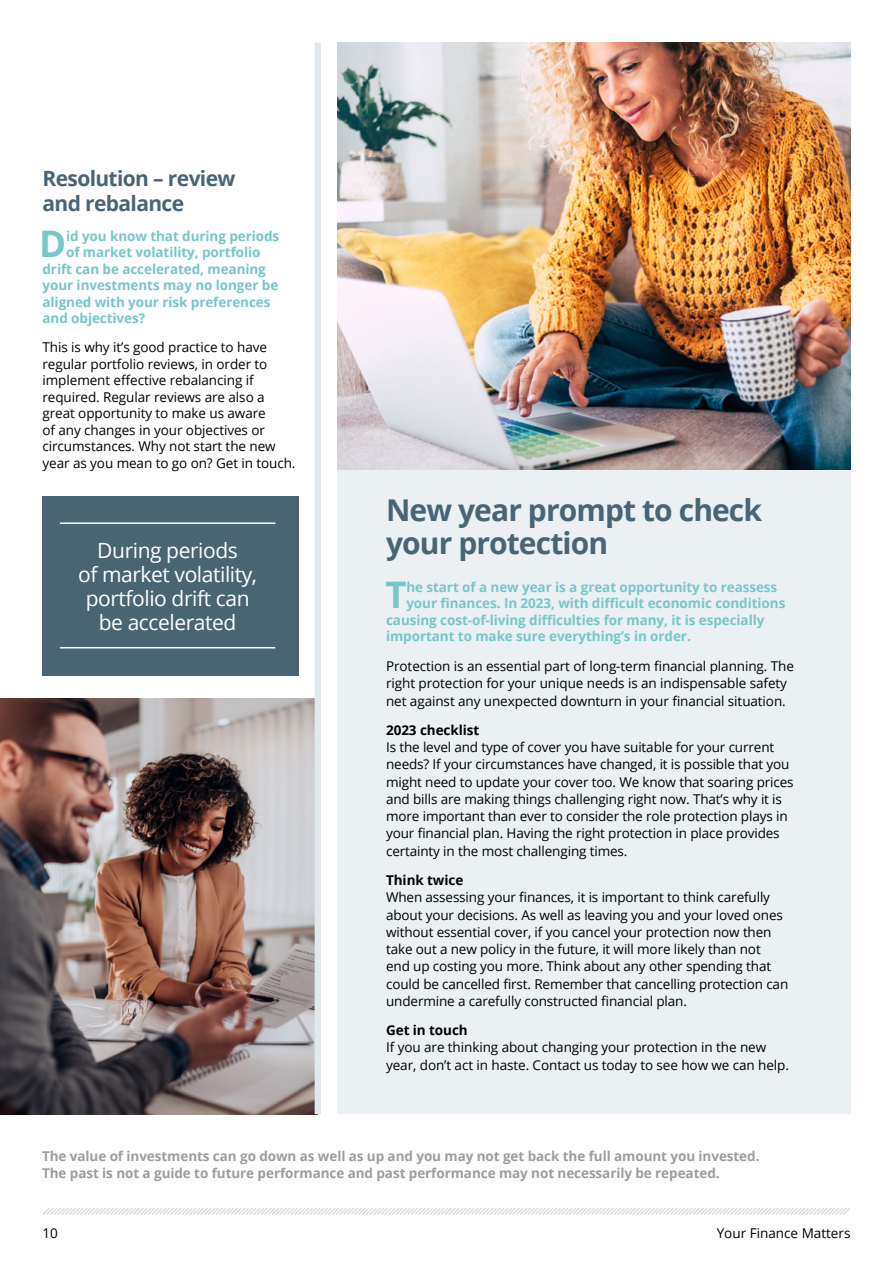
<style>
.page{position:relative;width:893px;height:1263px;background:#fff}
.page>*{position:absolute;margin:0;border:0;box-sizing:border-box;transform-origin:0 0}
.t1{font:700 36.6px "Open Sans";color:#77c7c7}
.t2{font:700 30px/33px "Open Sans";letter-spacing:-.03em;color:#496574}
.t3{font:21px/24px "Open Sans";letter-spacing:-.02em;color:#fff;text-align:center}
.t4{font:700 21px/25.2px "Open Sans";letter-spacing:-.03em;color:#496574}
.t5{font:13.5px/17.2px "Open Sans";letter-spacing:-.01em;color:#000}
.t6{font:700 13.5px "Open Sans";letter-spacing:-.005em;color:#77c7c7}
.t7{font:700 13.5px/16.5px "Open Sans";letter-spacing:-.005em;color:#9d9d9c}
.t8{font:700 13.5px "Open Sans";letter-spacing:-.005em;color:#000}
</style>
<div class="page">
<svg style="left:43px;top:1208px;width:807px;height:7px"></svg>
<div style="left:43px;top:497px;width:256px;height:179px;background:#496574"></div>
<div style="left:337px;top:43px;width:513px;height:1071px;background:#ebf0f3"></div>
<img style="left:0;top:698px;width:315px;height:416px">
<img style="left:337px;top:43px;width:513px;height:427px">
<div style="left:315px;top:43px;width:6px;height:1071px;background:#e2e9ed"></div>
<hr style="left:60px;top:522px;width:215px;height:2px;background:#fff">
<hr style="left:60px;top:647px;width:215px;height:1px;background:#fff">
<h3 class="t4" style="left:43px;top:165px;width:194px">Resolution – review and rebalance</h3>
<h1 class="t1" style="left:39px;top:218px;width:29px">D</h1>
<p class="t6" style="left:66px;top:226px;width:215px">id you know that during periods</p>
<p class="t6" style="left:66px;top:243px;width:196px">of market volatility, portfolio</p>
<p class="t6" style="left:43px;top:259px;width:225px">drift can be accelerated, meaning</p>
<p class="t6" style="left:43px;top:276px;width:237px">your investments may no longer be</p>
<p class="t6" style="left:43px;top:292px;width:230px">aligned with your risk preferences</p>
<p class="t6" style="left:43px;top:309px;width:104px">and objectives?</p>
<p class="t5" style="left:43px;top:339px;width:255px;line-height:16.5px">This is why it’s good practice to have regular portfolio reviews, in order to implement effective rebalancing if required. Regular reviews are also a great opportunity to make us aware<br>of any changes in your objectives or circumstances. Why not start the new year as you mean to go on? Get in touch.</p>
<h3 class="t3" style="left:78px;top:538px;width:181px">During periods<br>of market volatility, portfolio drift can be accelerated</h3>
<h2 class="t2" style="left:386px;top:493px;width:377px">New year prompt to check your protection</h2>
<h1 class="t1" style="left:385px;top:569px;width:23px">T</h1>
<p class="t6" style="left:406px;top:577px;width:372px">he start of a new year is a great opportunity to reassess</p>
<p class="t6" style="left:406px;top:594px;width:380px">your finances. In 2023, with difficult economic conditions</p>
<p class="t6" style="left:386px;top:610px;width:380px">causing cost-of-living difficulties for many, it is especially</p>
<p class="t6" style="left:386px;top:627px;width:306px">important to make sure everything’s in order.</p>
<p class="t5" style="left:386px;top:657px;width:409px">Protection is an essential part of long-term financial planning. The right protection for your unique needs is an indispensable safety net against any unexpected downturn in your financial situation.</p>
<p class="t8" style="left:386px;top:720px;width:95px">2023 checklist</p>
<p class="t5" style="left:386px;top:738px;width:409px">Is the level and type of cover you have suitable for your current needs? If your circumstances have changed, it is possible that you might need to update your cover too. We know that soaring prices and bills are making things challenging right now. That’s why it is more important than ever to consider the role protection plays in your financial plan. Having the right protection in place provides certainty in the most challenging times.</p>
<p class="t8" style="left:386px;top:870px;width:79px">Think twice</p>
<p class="t5" style="left:386px;top:888px;width:404px">When assessing your finances, it is important to think carefully about your decisions. As well as leaving you and your loved ones without essential cover, if you cancel your protection now then take out a new policy in the future, it will more likely than not<br>end up costing you more. Think about any other spending that could be cancelled first. Remember that cancelling protection can undermine a carefully constructed financial plan.</p>
<p class="t8" style="left:386px;top:1020px;width:83px">Get in touch</p>
<p class="t5" style="left:386px;top:1038px;width:404px">If you are thinking about changing your protection in the new year, don’t act in haste. Contact us today to see how we can help.</p>
<p class="t7" style="left:42px;top:1148px;width:719px">The value of investments can go down as well as up and you may not get back the full amount you invested.<br>The past is not a guide to future performance and past performance may not necessarily be repeated.</p>
<p class="t5" style="left:43px;top:1224px;width:17px">10</p>
<p class="t5" style="left:717px;top:1224px;width:135px">Your Finance Matters</p>
</div>
